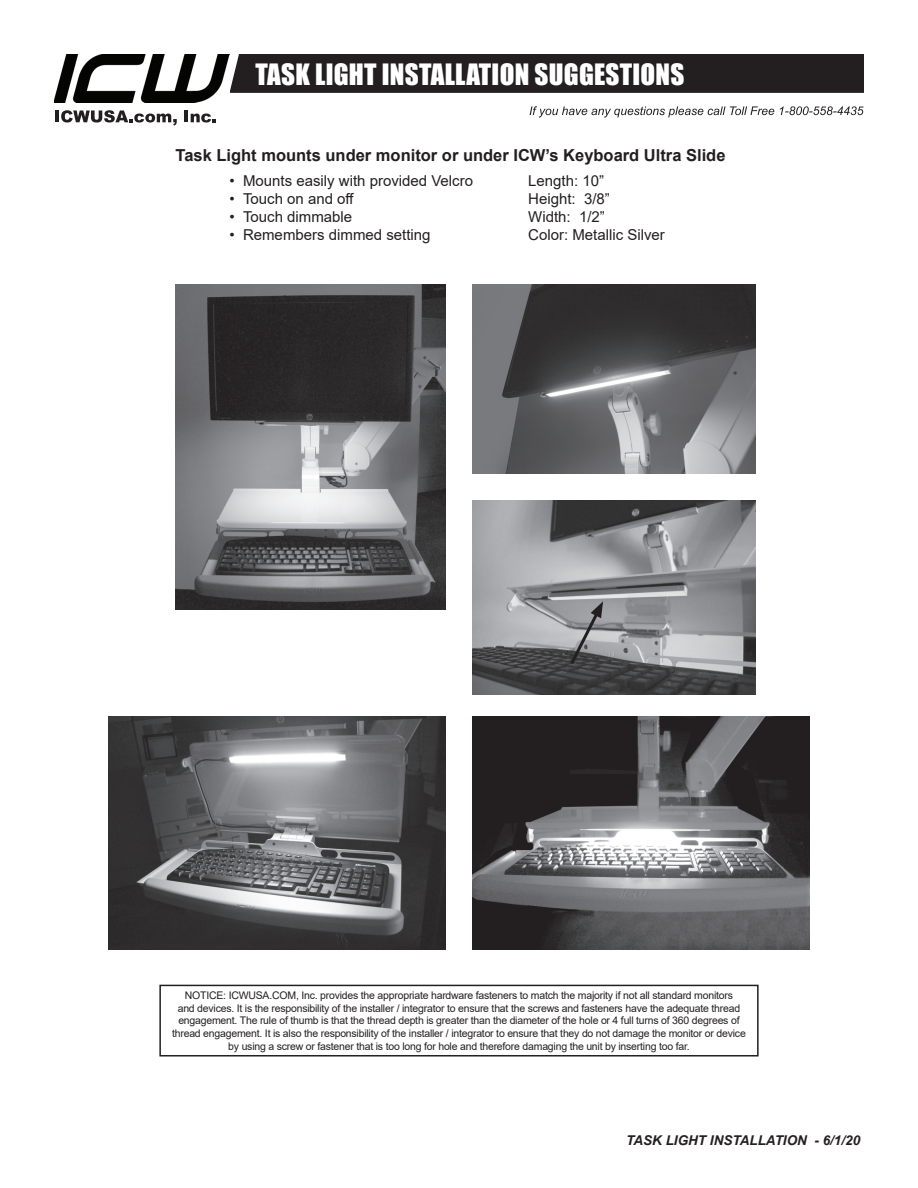
<style>
.page{position:relative;width:918px;height:1188px;background:#fff}
.page>*{position:absolute;margin:0;border:0;box-sizing:border-box;transform-origin:0 0}
.t1{font:27px "Impact";letter-spacing:.01em;color:#fff}
.t2{font:700 16.5px "Arial";color:#231f20}
.t3{font:15px "Arial";color:#231f20}
.t4{font:italic 700 13.5px "Arial";color:#231f20}
.t5{font:10.5px/12.6px "Arial";letter-spacing:-.02em;color:#231f20;text-align:center}
</style>
<div class="page">
<div style="left:230px;top:54px;width:634px;height:39px;background:#231f20"></div>
<img style="left:54px;top:54px;width:175px;height:48px">
<hr style="left:55px;top:110px;width:4px;height:12px;background:#231f20">
<svg style="left:61px;top:110px;width:116px;height:16px"></svg>
<svg style="left:185px;top:110px;width:31px;height:13px"></svg>
<svg style="left:530px;top:106px;width:244px;height:12px"></svg>
<svg style="left:780px;top:106px;width:84px;height:9px"></svg>
<img style="left:176px;top:284px;width:270px;height:325px">
<img style="left:472px;top:284px;width:284px;height:189px">
<img style="left:108px;top:716px;width:338px;height:233px">
<img style="left:472px;top:716px;width:338px;height:233px">
<img style="left:472px;top:500px;width:284px;height:194px">
<svg style="left:568px;top:601px;width:35px;height:66px;background:#818284"></svg>
<div style="left:159px;top:985px;width:600px;height:72px;border:2px solid #231f20"></div>
<p class="t1" style="left:256px;top:53px;width:430px">TASK LIGHT INSTALLATION SUGGESTIONS</p>
<p class="t2" style="left:176px;top:144px;width:552px">Task Light mounts under monitor or under ICW’s Keyboard Ultra Slide</p>
<p class="t3" style="left:230px;top:170px;width:245px">• Mounts easily with provided Velcro</p>
<p class="t3" style="left:230px;top:188px;width:126px">• Touch on and off</p>
<p class="t3" style="left:230px;top:206px;width:124px">• Touch dimmable</p>
<p class="t3" style="left:230px;top:224px;width:203px">• Remembers dimmed setting</p>
<p class="t3" style="left:528px;top:170px;width:77px">Length: 10”</p>
<p class="t3" style="left:528px;top:188px;width:83px">Height: 3/8”</p>
<p class="t3" style="left:528px;top:206px;width:78px">Width: 1/2”</p>
<p class="t3" style="left:528px;top:224px;width:138px">Color: Metallic Silver</p>
<p class="t5" style="left:172px;top:989px;width:575px">NOTICE: ICWUSA.COM, Inc. provides the appropriate hardware fasteners to match the majority if not all standard monitors<br>and devices. It is the responsibility of the installer / integrator to ensure that the screws and fasteners have the adequate thread engagement. The rule of thumb is that the thread depth is greater than the diameter of the hole or 4 full turns of 360 degrees of thread engagement. It is also the responsibility of the installer / integrator to ensure that they do not damage the monitor or device by using a screw or fastener that is too long for hole and therefore damaging the unit by inserting too far.</p>
<p class="t4" style="left:626px;top:1131px;width:236px">TASK LIGHT INSTALLATION - 6/1/20</p>
</div>
